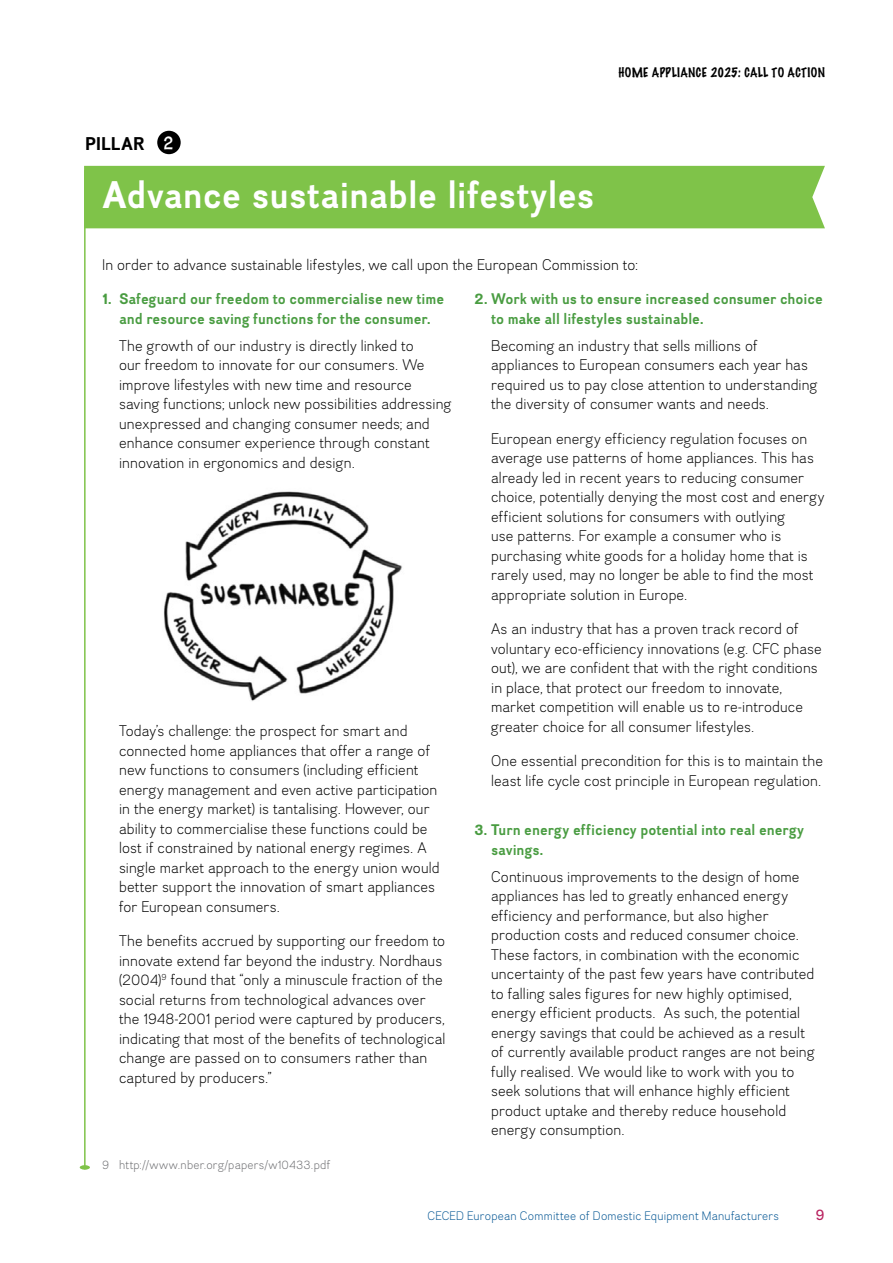
<style>
.page{position:relative;width:893px;height:1263px;background:#fff}
.page>*{position:absolute;margin:0;border:0;box-sizing:border-box;transform-origin:0 0}
.t1{font:700 37.5px "Divulge Rg";letter-spacing:-.005em;color:#fff}
.t2{font:700 18px "Divulge Rg";letter-spacing:.015em;color:#000}
.t3{font:15px/19.5px "Divulge Lt";letter-spacing:.01em;color:#000}
.t4{font:700 15px/19.5px "Divulge Rg";letter-spacing:-.005em;color:#499c41}
.t5{font:15px "Divulge Rg";color:#b92360}
.t6{font:12px "Divulge Lt";letter-spacing:.02em;color:#005492}
.t7{font:12px "Divulge Lt";letter-spacing:.02em;color:#6d6e71}
.t8{font:100 12px "Marker Felt";letter-spacing:.035em;color:#000}
.s1{font-family:"Bleeker";font-weight:400;font-size:16.8px;color:#fff}
</style>
<div class="page">
<div style="left:84px;top:166px;width:741px;height:62px;background:#7fc349"></div>
<hr style="left:84px;top:170px;width:2px;height:999px;background:#7fc349">
<div style="left:80px;top:1165px;width:10px;height:5px;background:#7fc349;border-radius:50%"></div>
<div style="left:157px;top:131px;width:24px;height:23px;background:#000;border-radius:50%"></div>
<img style="left:164px;top:491px;width:238px;height:210px">
<p class="t2" style="left:85px;top:132px;width:90px">PILLAR <span class="s1">2</span></p>
<h1 class="t1" style="left:102px;top:170px;width:494px">Advance sustainable lifestyles</h1>
<p class="t8" style="left:618px;top:62px;width:208px">HOME APPLIANCE 2025: CALL TO ACTION</p>
<p class="t3" style="left:102px;top:254px;width:537px">In order to advance sustainable lifestyles, we call upon the European Commission to:</p>
<p class="t4" style="left:102px;top:289px;width:344px;text-align:center">1. Safeguard our freedom to commercialise new time and resource saving functions for the consumer.</p>
<p class="t3" style="left:119px;top:335px;width:334px">The growth of our industry is directly linked to<br>our freedom to innovate for our consumers. We improve lifestyles with new time and resource saving functions; unlock new possibilities addressing unexpressed and changing consumer needs; and enhance consumer experience through constant innovation in ergonomics and design.</p>
<p class="t4" style="left:491px;top:289px;width:333px;text-indent:-17px">2. Work with us to ensure increased consumer choice to make all lifestyles sustainable.</p>
<p class="t3" style="left:491px;top:335px;width:328px">Becoming an industry that sells millions of appliances to European consumers each year has required us to pay close attention to understanding the diversity of consumer wants and needs.</p>
<p class="t3" style="left:491px;top:428px;width:335px">European energy efficiency regulation focuses on average use patterns of home appliances. This has already led in recent years to reducing consumer choice, potentially denying the most cost and energy efficient solutions for consumers with outlying<br>use patterns. For example a consumer who is purchasing white goods for a holiday home that is rarely used, may no longer be able to find the most appropriate solution in Europe.</p>
<p class="t3" style="left:491px;top:619px;width:332px">As an industry that has a proven track record of voluntary eco-efficiency innovations (e.g. CFC phase out), we are confident that with the right conditions in place, that protect our freedom to innovate, market competition will enable us to re-introduce greater choice for all consumer lifestyles.</p>
<p class="t3" style="left:491px;top:751px;width:333px">One essential precondition for this is to maintain the least life cycle cost principle in European regulation.</p>
<p class="t4" style="left:491px;top:820px;width:314px;text-indent:-17px">3. Turn energy efficiency potential into real energy savings.</p>
<p class="t3" style="left:491px;top:866px;width:325px">Continuous improvements to the design of home appliances has led to greatly enhanced energy efficiency and performance, but also higher production costs and reduced consumer choice.<br>These factors, in combination with the economic uncertainty of the past few years have contributed to falling sales figures for new highly optimised, energy efficient products. As such, the potential energy savings that could be achieved as a result of currently available product ranges are not being fully realised. We would like to work with you to seek solutions that will enhance highly efficient product uptake and thereby reduce household energy consumption.</p>
<p class="t3" style="left:119px;top:721px;width:322px">Today’s challenge: the prospect for smart and connected home appliances that offer a range of new functions to consumers (including efficient energy management and even active participation in the energy market) is tantalising. However, our ability to commercialise these functions could be lost if constrained by national energy regimes. A single market approach to the energy union would better support the innovation of smart appliances for European consumers.</p>
<p class="t3" style="left:119px;top:931px;width:328px">The benefits accrued by supporting our freedom to innovate extend far beyond the industry. Nordhaus (2004)<sup>9</sup> found that “only a minuscule fraction of the social returns from technological advances over the 1948-2001 period were captured by producers, indicating that most of the benefits of technological change are passed on to consumers rather than captured by producers.”</p>
<p class="t7" style="left:102px;top:1157px;width:230px">9 http://www.nber.org/papers/w10433.pdf</p>
<p class="t6" style="left:428px;top:1208px;width:353px">CECED European Committee of Domestic Equipment Manufacturers</p>
<p class="t5" style="left:816px;top:1205px;width:11px">9</p>
</div>
